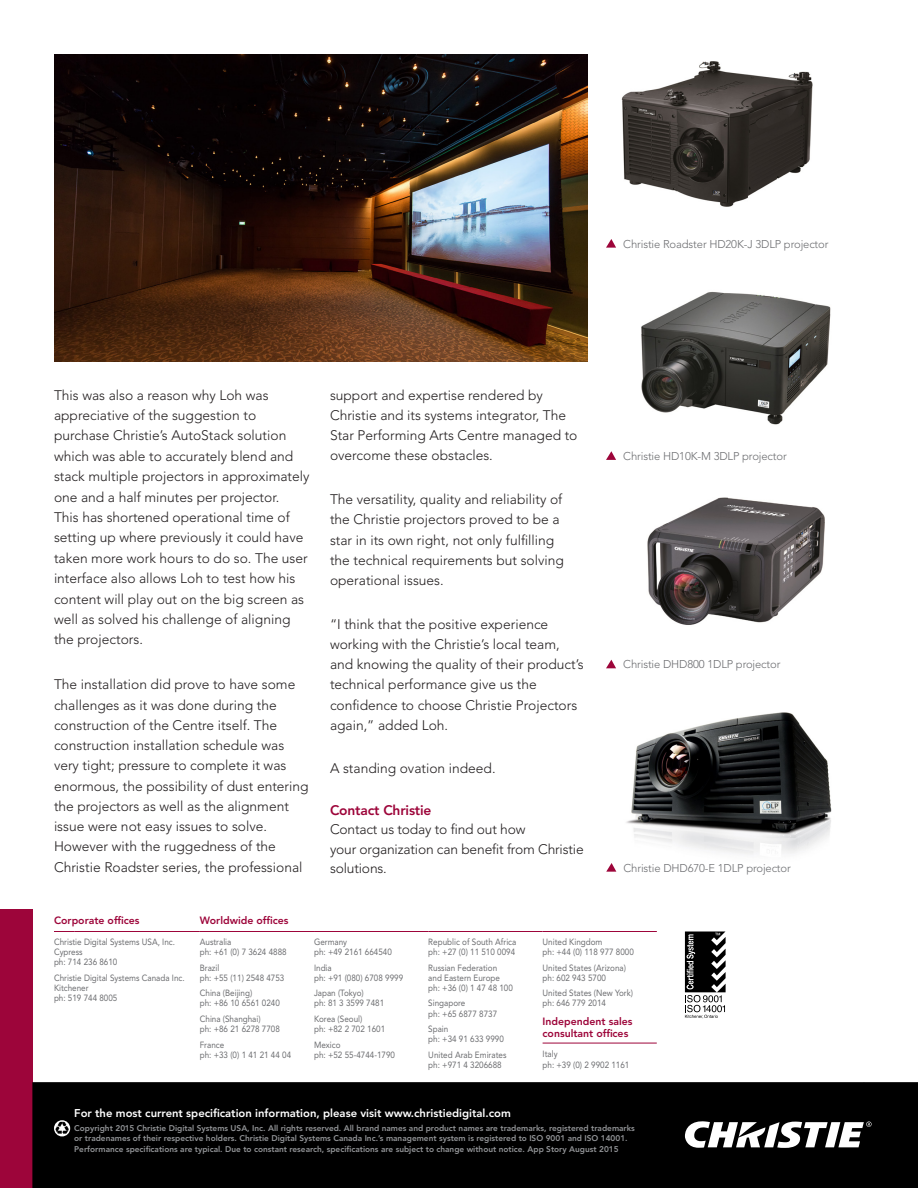
<style>
.page{position:relative;width:918px;height:1188px;background:#fff}
.page>*{position:absolute;margin:0;border:0;box-sizing:border-box;transform-origin:0 0}
.body_copy_final_May{font:300 13.8px/20.2px "Avenir LT Std";color:#231f20}
.caption_copy_final_M{font:300 11.25px "Avenir LT Std";letter-spacing:-.01em;color:#6c6d70}
.t1{font:800 11.25px "Avenir LT Std";color:#fff}
.t2{font:800 10.5px/11.2px "Avenir LT Std";color:#9d053a}
.t3{font:9px/10.2px "Avenir LT Std";color:#6c6d70;scale:.9 1}
.t4{font:800 8.25px "Avenir LT Std";color:#939598}
.s1{font-weight:800;color:#9d053a}
</style>
<div class="page">
<div style="left:32px;top:1082px;width:886px;height:106px;background:#000"></div>
<svg style="left:54px;top:931px;width:20px;height:1px"></svg>
<hr style="left:74px;top:931px;width:126px;height:1px;background:#9d053a">
<hr style="left:200px;top:931px;width:114px;height:1px;background:#9d053a">
<hr style="left:314px;top:931px;width:114px;height:1px;background:#9d053a">
<hr style="left:428px;top:931px;width:115px;height:1px;background:#9d053a">
<hr style="left:543px;top:931px;width:114px;height:1px;background:#9d053a">
<hr style="left:543px;top:1043px;width:114px;height:1px;background:#9d053a">
<svg style="left:685px;top:932px;width:41px;height:86px"></svg>
<svg style="left:54px;top:1120px;width:16px;height:16px"></svg>
<svg style="left:55px;top:1122px;width:14px;height:13px"></svg>
<svg style="left:685px;top:1120px;width:187px;height:28px"></svg>
<div style="left:0;top:910px;width:32px;height:278px;background:#9d053a"></div>
<img style="left:621px;top:61px;width:192px;height:146px">
<svg style="left:606px;top:239px;width:10px;height:9px"></svg>
<img style="left:54px;top:54px;width:534px;height:307px">
<img style="left:616px;top:712px;width:216px;height:160px">
<svg style="left:606px;top:863px;width:10px;height:9px"></svg>
<img style="left:647px;top:497px;width:178px;height:128px">
<svg style="left:606px;top:660px;width:10px;height:8px"></svg>
<img style="left:641px;top:291px;width:190px;height:134px">
<svg style="left:606px;top:451px;width:10px;height:9px"></svg>
<p class="caption_copy_final_M" style="left:623px;top:237px;width:207px">Christie Roadster HD20K-J 3DLP projector</p>
<p class="body_copy_final_May" style="left:54px;top:385px;width:257px">This was also a reason why Loh was appreciative of the suggestion to purchase Christie’s AutoStack solution which was able to accurately blend and stack multiple projectors in approximately one and a half minutes per projector.<br>This has shortened operational time of setting up where previously it could have taken more work hours to do so. The user interface also allows Loh to test how his content will play out on the big screen as well as solved his challenge of aligning the projectors.</p>
<p class="body_copy_final_May" style="left:54px;top:675px;width:256px">The installation did prove to have some challenges as it was done during the construction of the Centre itself. The construction installation schedule was very tight; pressure to complete it was enormous, the possibility of dust entering the projectors as well as the alignment issue were not easy issues to solve.<br>However with the ruggedness of the Christie Roadster series, the professional</p>
<p class="body_copy_final_May" style="left:330px;top:385px;width:249px">support and expertise rendered by Christie and its systems integrator, The Star Performing Arts Centre managed to overcome these obstacles.</p>
<p class="body_copy_final_May" style="left:330px;top:489px;width:235px">The versatility, quality and reliability of the Christie projectors proved to be a star in its own right, not only fulfilling the technical requirements but solving operational issues.</p>
<p class="body_copy_final_May" style="left:330px;top:614px;width:255px">“I think that the positive experience working with the Christie’s local team, and knowing the quality of their product’s technical performance give us the confidence to choose Christie Projectors again,” added Loh.</p>
<p class="body_copy_final_May" style="left:330px;top:758px;width:167px">A standing ovation indeed.</p>
<p class="body_copy_final_May" style="left:330px;top:800px;width:255px;line-height:19.5px"><span class="s1">Contact Christie<br></span>Contact us today to find out how<br>your organization can benefit from Christie solutions.</p>
<p class="caption_copy_final_M" style="left:623px;top:449px;width:165px">Christie HD10K-M 3DLP projector</p>
<p class="caption_copy_final_M" style="left:623px;top:658px;width:159px">Christie DHD800 1DLP projector</p>
<p class="caption_copy_final_M" style="left:624px;top:861px;width:169px">Christie DHD670-E 1DLP projector</p>
<p class="t2" style="left:54px;top:915px;width:87px">Corporate offices</p>
<p class="t2" style="left:200px;top:915px;width:90px">Worldwide offices</p>
<p class="t3" style="left:54px;top:937px;width:136px">Christie Digital Systems USA, Inc.<br>Cypress<br>ph: 714 236 8610</p>
<p class="t3" style="left:54px;top:973px;width:147px">Christie Digital Systems Canada Inc.<br>Kitchener<br>ph: 519 744 8005</p>
<p class="t3" style="left:200px;top:937px;width:98px">Australia<br>ph: +61 (0) 7 3624 4888</p>
<p class="t3" style="left:200px;top:963px;width:96px">Brazil<br>ph: +55 (11) 2548 4753</p>
<p class="t3" style="left:200px;top:988px;width:91px">China (Beijing)<br>ph: +86 10 6561 0240</p>
<p class="t3" style="left:200px;top:1014px;width:91px">China (Shanghai)<br>ph: +86 21 6278 7708</p>
<p class="t3" style="left:200px;top:1040px;width:103px">France<br>ph: +33 (0) 1 41 21 44 04</p>
<p class="t3" style="left:314px;top:937px;width:88px">Germany<br>ph: +49 2161 664540</p>
<p class="t3" style="left:314px;top:963px;width:101px">India<br>ph: +91 (080) 6708 9999</p>
<p class="t3" style="left:314px;top:988px;width:80px">Japan (Tokyo)<br>ph: 81 3 3599 7481</p>
<p class="t3" style="left:314px;top:1014px;width:81px">Korea (Seoul)<br>ph: +82 2 702 1601</p>
<p class="t3" style="left:314px;top:1040px;width:92px">Mexico<br>ph: +52 55-4744-1790</p>
<p class="t3" style="left:428px;top:937px;width:99px">Republic of South Africa ph: +27 (0) 11 510 0094</p>
<p class="t3" style="left:428px;top:963px;width:96px">Russian Federation and Eastern Europe ph: +36 (0) 1 47 48 100</p>
<p class="t3" style="left:428px;top:998px;width:78px">Singapore<br>ph: +65 6877 8737</p>
<p class="t3" style="left:428px;top:1024px;width:86px">Spain<br>ph: +34 91 633 9990</p>
<p class="t3" style="left:428px;top:1050px;width:88px">United Arab Emirates ph: +971 4 3206688</p>
<p class="t3" style="left:543px;top:937px;width:103px">United Kingdom<br>ph: +44 (0) 118 977 8000</p>
<p class="t3" style="left:543px;top:963px;width:94px">United States (Arizona) ph: 602 943 5700</p>
<p class="t3" style="left:543px;top:988px;width:102px">United States (New York) ph: 646 779 2014</p>
<p class="t2" style="left:543px;top:1016px;width:91px">Independent sales consultant offices</p>
<p class="t3" style="left:543px;top:1049px;width:98px">Italy<br>ph: +39 (0) 2 9902 1161</p>
<p class="t1" style="left:74px;top:1107px;width:438px">For the most current specification information, please visit www.christiedigital.com</p>
<p class="t4" style="left:74px;top:1123px;width:562px">Copyright 2015 Christie Digital Systems USA, Inc. All rights reserved. All brand names and product names are trademarks, registered trademarks</p>
<p class="t4" style="left:74px;top:1134px;width:555px">or tradenames of their respective holders. Christie Digital Systems Canada Inc.’s management system is registered to ISO 9001 and ISO 14001.</p>
<p class="t4" style="left:74px;top:1144px;width:546px">Performance specifications are typical. Due to constant research, specifications are subject to change without notice. App Story August 2015</p>
</div>
